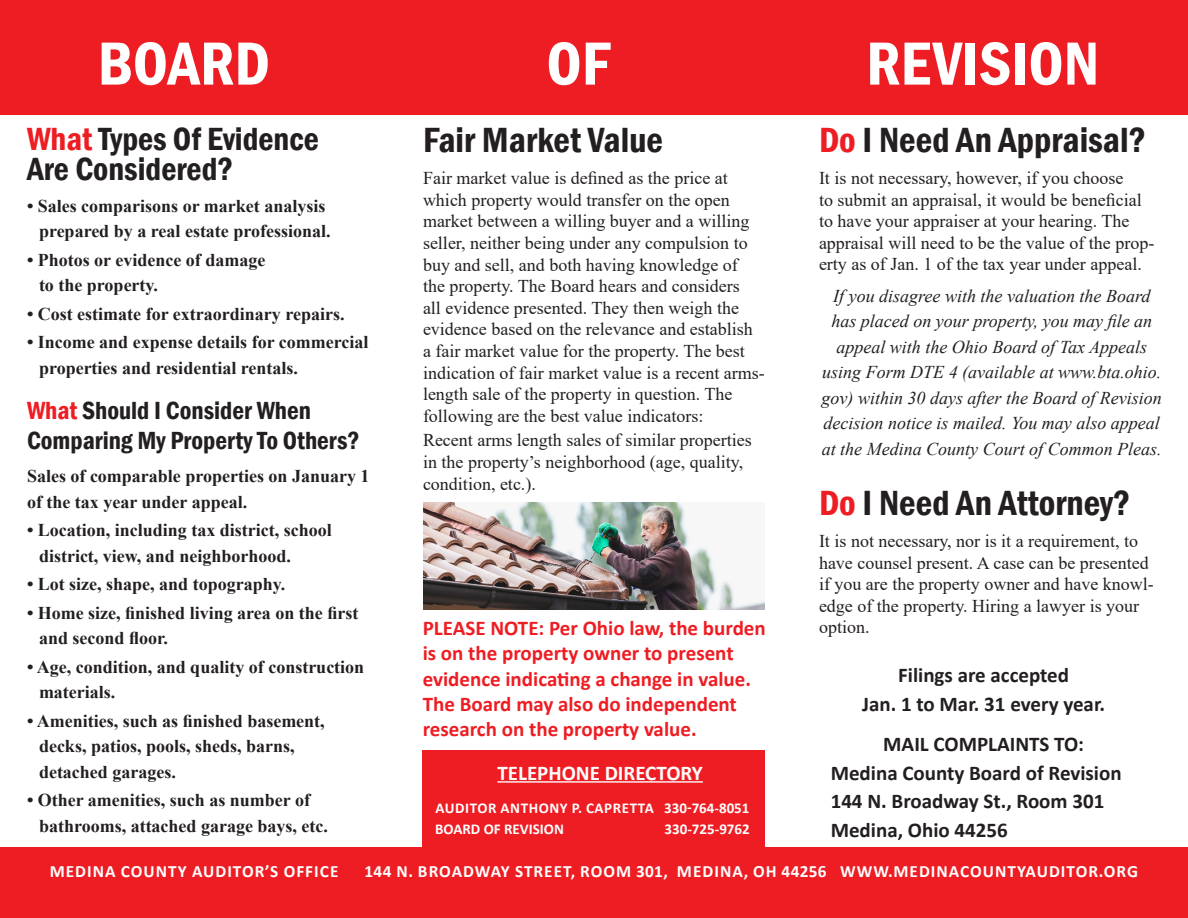
<style>
.page{position:relative;width:1188px;height:918px;background:#fff}
.page>*{position:absolute;margin:0;border:0;box-sizing:border-box;transform-origin:0 0}
.t1{font:600 condensed 63px "Franklin Gothic";color:#fff}
.t2{font:600 condensed 36px "Franklin Gothic";color:#231f20}
.t3{font:600 condensed 33px "Franklin Gothic";color:#231f20}
.t4{font:600 condensed 25.5px/30px "Franklin Gothic";color:#231f20}
.t5{font:700 21px/25.2px "Calibri";color:#ee1d23}
.t6{font:700 21px/28.5px "Calibri";color:#231f20;text-align:center}
.t7{font:700 21px "Calibri";color:#fff}
.t8{font:18px/21.6px "Times New Roman";color:#231f20}
.t9{font:700 18px/25.5px "Times New Roman";color:#231f20}
.t10{font:italic 18px/25.5px "Times New Roman";color:#231f20;text-align:center}
.t11{font:700 17.25px "Calibri";letter-spacing:.06em;color:#fff}
.t12{font:700 15px "Calibri";letter-spacing:.04em;color:#fff}
.t13{font:700 15px "Calibri";color:#fff}
.s1{color:#ee1d23}
</style>
<div class="page">
<div style="left:0;top:847px;width:1188px;height:71px;background:#ee1d23"></div>
<div style="left:0;top:0;width:1188px;height:115px;background:#ee1d23"></div>
<div style="left:423px;top:750px;width:342px;height:97px;background:#ee1d23"></div>
<hr style="left:497px;top:781px;width:206px;height:2px;background:#fff">
<img style="left:423px;top:502px;width:342px;height:107px">
<p class="t1" style="left:98px;top:21px;width:174px">BOARD</p>
<p class="t1" style="left:546px;top:21px;width:65px">OF</p>
<p class="t1" style="left:866px;top:21px;width:234px">REVISION</p>
<p class="t3" style="left:27px;top:117px;width:294px"><span class="s1">What</span> Types Of Evidence</p>
<p class="t2" style="left:819px;top:116px;width:328px"><span class="s1">Do</span> I Need An Appraisal?</p>
<p class="t3" style="left:27px;top:147px;width:208px">Are Considered?</p>
<p class="t2" style="left:423px;top:116px;width:242px">Fair Market Value</p>
<p class="t8" style="left:423px;top:167px;width:343px">Fair market value is defined as the price at which property would transfer on the open market between a willing buyer and a willing seller, neither being under any compulsion to buy and sell, and both having knowledge of<br>the property. The Board hears and considers<br>all evidence presented. They then weigh the evidence based on the relevance and establish a fair market value for the property. The best indication of fair market value is a recent arms&shy;length sale of the property in question. The following are the best value indicators:</p>
<p class="t8" style="left:423px;top:429px;width:330px">Recent arms length sales of similar properties in the property’s neighborhood (age, quality, condition, etc.).</p>
<p class="t8" style="left:819px;top:167px;width:337px">It is not necessary, however, if you choose<br>to submit an appraisal, it would be beneficial to have your appraiser at your hearing. The appraisal will need to be the value of the prop&shy;erty as of Jan. 1 of the tax year under appeal.</p>
<p class="t10" style="left:822px;top:283px;width:342px">If you disagree with the valuation the Board has placed on your property, you may file an appeal with the Ohio Board of Tax Appeals using Form DTE 4 (available at www.bta.ohio. gov) within 30 days after the Board of Revision decision notice is mailed. You may also appeal at the Medina County Court of Common Pleas.</p>
<p class="t9" style="left:27px;top:192px;width:305px;text-align:right">• Sales comparisons or market analysis prepared by a real estate professional.</p>
<p class="t9" style="left:39px;top:246px;width:228px;text-indent:-12px">• Photos or evidence of damage to the property.</p>
<p class="t9" style="left:27px;top:300px;width:319px">• Cost estimate for extraordinary repairs.</p>
<p class="t9" style="left:39px;top:329px;width:331px;text-indent:-12px">• Income and expense details for commercial properties and residential rentals.</p>
<p class="t4" style="left:27px;top:395px;width:334px"><span class="s1">What</span> Should I Consider When<br>Comparing My Property To Others?</p>
<p class="t9" style="left:27px;top:463px;width:344px">Sales of comparable properties on January 1 of the tax year under appeal.</p>
<p class="t9" style="left:39px;top:517px;width:294px;text-indent:-12px">• Location, including tax district, school district, view, and neighborhood.</p>
<p class="t9" style="left:27px;top:571px;width:260px">• Lot size, shape, and topography.</p>
<p class="t9" style="left:39px;top:599px;width:321px;text-indent:-12px">• Home size, finished living area on the first and second floor.</p>
<p class="t9" style="left:39px;top:653px;width:327px;text-indent:-12px">• Age, condition, and quality of construction materials.</p>
<p class="t9" style="left:39px;top:707px;width:287px;text-indent:-12px">• Amenities, such as finished basement, decks, patios, pools, sheds, barns, detached garages.</p>
<p class="t9" style="left:39px;top:787px;width:291px;text-indent:-12px">• Other amenities, such as number of bathrooms, attached garage bays, etc.</p>
<p class="t2" style="left:819px;top:479px;width:313px"><span class="s1">Do</span> I Need An Attorney?</p>
<p class="t8" style="left:819px;top:530px;width:336px">It is not necessary, nor is it a requirement, to have counsel present. A case can be presented if you are the property owner and have knowl&shy;edge of the property. Hiring a lawyer is your option.</p>
<p class="t5" style="left:423px;top:615px;width:345px">PLEASE NOTE: Per Ohio law, the burden is on the property owner to present evidence indicating a change in value.<br>The Board may also do independent research on the property value.</p>
<p class="t6" style="left:862px;top:661px;width:245px">Filings are accepted<br>Jan. 1 to Mar. 31 every year.</p>
<p class="t6" style="left:883px;top:730px;width:202px">MAIL COMPLAINTS TO:</p>
<p class="t6" style="left:831px;top:758px;width:292px;text-align:left">Medina County Board of Revision<br>144 N. Broadway St., Room 301<br>Medina, Ohio 44256</p>
<p class="t7" style="left:497px;top:758px;width:207px">TELEPHONE DIRECTORY</p>
<p class="t12" style="left:435px;top:798px;width:316px">AUDITOR ANTHONY P. CAPRETTA 330-764-8051</p>
<p class="t13" style="left:435px;top:819px;width:130px">BOARD OF REVISION</p>
<p class="t13" style="left:665px;top:819px;width:87px">330-725-9762</p>
<p class="t11" style="left:50px;top:859px;width:290px">MEDINA COUNTY AUDITOR’S OFFICE</p>
<p class="t11" style="left:365px;top:859px;width:775px">144 N. BROADWAY STREET, ROOM 301, MEDINA, OH 44256 WWW.MEDINACOUNTYAUDITOR.ORG</p>
</div>
